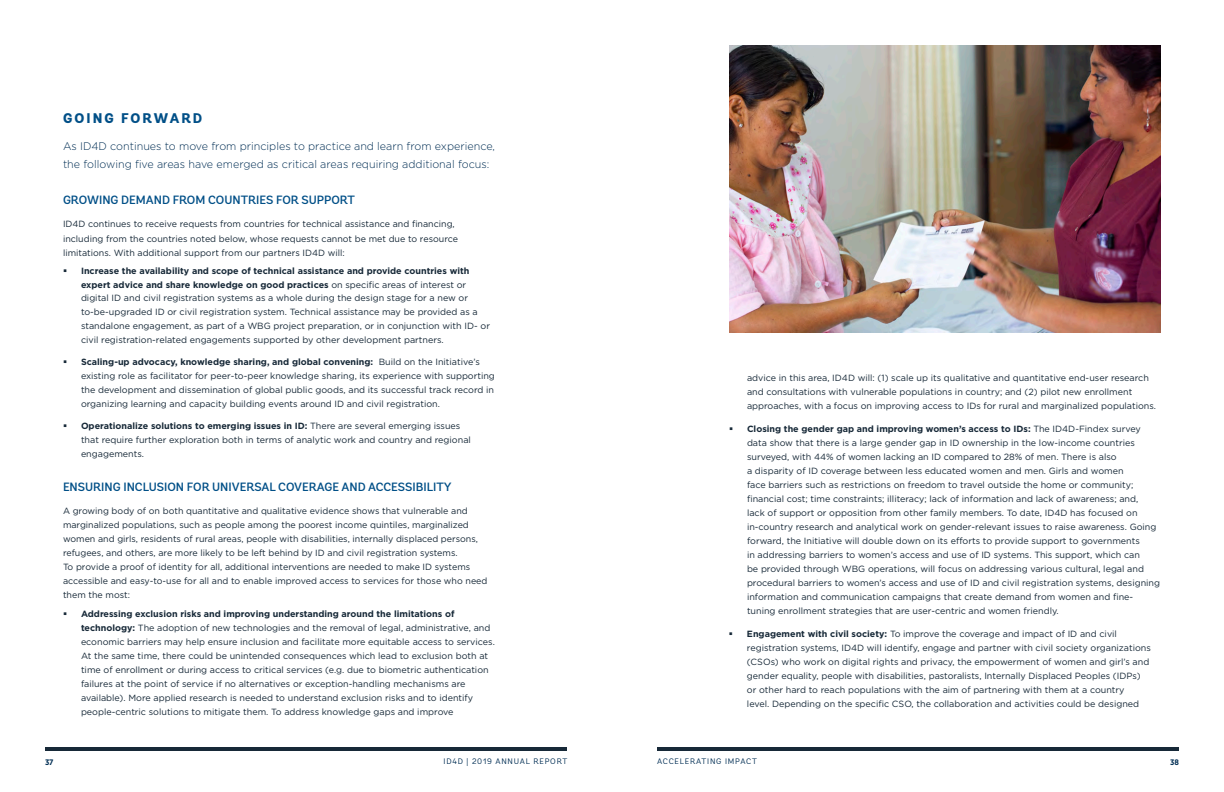
<style>
.page{position:relative;width:1224px;height:792px;background:#fff}
.page>*{position:absolute;margin:0;border:0;box-sizing:border-box;transform-origin:0 0}
.section_subtitle{font:800 14px "Andes";letter-spacing:.15em;color:#004f87}
.t1{font:500 12px "Andes";color:#004f87}
.Intro{font:300 11px/18px "Gotham";color:#002e54}
.Text{font:9px/14px "Gotham";color:#172938}
.t2{font:8px "Andes";letter-spacing:.1em;color:#002e54}
.t3{font:700 8px "Gotham Narrow";color:#002e54}
.s1{font-weight:700}
</style>
<div class="page">
<img style="left:729px;top:45px;width:432px;height:288px">
<hr style="left:657px;top:747px;width:522px;height:4px;background:#172938">
<hr style="left:45px;top:747px;width:522px;height:4px;background:#172938">
<p class="section_subtitle" style="left:63px;top:109px;width:141px">GOING FORWARD</p>
<p class="Intro" style="left:63px;top:137px;width:434px">As ID4D continues to move from principles to practice and learn from experience, the following five areas have emerged as critical areas requiring additional focus:</p>
<p class="t1" style="left:63px;top:193px;width:293px">GROWING DEMAND FROM COUNTRIES FOR SUPPORT</p>
<p class="Text" style="left:63px;top:217px;width:396px">ID4D continues to receive requests from countries for technical assistance and financing, including from the countries noted below, whose requests cannot be met due to resource limitations. With additional support from our partners ID4D will:</p>
<p class="Text" style="left:81px;top:264px;width:411px"><span class="s1">Increase the availability and scope of technical assistance and provide countries with expert advice and share knowledge on good practices</span> on specific areas of interest or digital ID and civil registration systems as a whole during the design stage for a new or to-be-upgraded ID or civil registration system. Technical assistance may be provided as a standalone engagement, as part of a WBG project preparation, or in conjunction with ID- or civil registration-related engagements supported by other development partners.</p>
<p class="Text" style="left:81px;top:355px;width:415px"><span class="s1">Scaling-up advocacy, knowledge sharing, and global convening:</span> Build on the Initiative’s existing role as facilitator for peer-to-peer knowledge sharing, its experience with supporting the development and dissemination of global public goods, and its successful track record in organizing learning and capacity building events around ID and civil registration.</p>
<p class="Text" style="left:81px;top:419px;width:391px"><span class="s1">Operationalize solutions to emerging issues in ID:</span> There are several emerging issues that require further exploration both in terms of analytic work and country and regional engagements.</p>
<p class="t1" style="left:63px;top:480px;width:390px">ENSURING INCLUSION FOR UNIVERSAL COVERAGE AND ACCESSIBILITY</p>
<p class="Text" style="left:63px;top:504px;width:426px">A growing body of on both quantitative and qualitative evidence shows that vulnerable and marginalized populations, such as people among the poorest income quintiles, marginalized women and girls, residents of rural areas, people with disabilities, internally displaced persons, refugees, and others, are more likely to be left behind by ID and civil registration systems.<br>To provide a proof of identity for all, additional interventions are needed to make ID systems accessible and easy-to-use for all and to enable improved access to services for those who need them the most:</p>
<p class="Text" style="left:81px;top:606px;width:415px"><span class="s1">Addressing exclusion risks and improving understanding around the limitations of technology:</span> The adoption of new technologies and the removal of legal, administrative, and economic barriers may help ensure inclusion and facilitate more equitable access to services.<br>At the same time, there could be unintended consequences which lead to exclusion both at time of enrollment or during access to critical services (e.g. due to biometric authentication failures at the point of service if no alternatives or exception-handling mechanisms are available). More applied research is needed to understand exclusion risks and to identify people-centric solutions to mitigate them. To address knowledge gaps and improve</p>
<p class="Text" style="left:747px;top:371px;width:411px">advice in this area, ID4D will: (1) scale up its qualitative and quantitative end-user research and consultations with vulnerable populations in country; and (2) pilot new enrollment approaches, with a focus on improving access to IDs for rural and marginalized populations.</p>
<p class="Text" style="left:747px;top:422px;width:415px"><span class="s1">Closing the gender gap and improving women’s access to IDs:</span> The ID4D-Findex survey data show that there is a large gender gap in ID ownership in the low-income countries surveyed, with 44% of women lacking an ID compared to 28% of men. There is also<br>a disparity of ID coverage between less educated women and men. Girls and women<br>face barriers such as restrictions on freedom to travel outside the home or community; financial cost; time constraints; illiteracy; lack of information and lack of awareness; and,<br>lack of support or opposition from other family members. To date, ID4D has focused on in-country research and analytical work on gender-relevant issues to raise awareness. Going forward, the Initiative will double down on its efforts to provide support to governments<br>in addressing barriers to women’s access and use of ID systems. This support, which can<br>be provided through WBG operations, will focus on addressing various cultural, legal and procedural barriers to women’s access and use of ID and civil registration systems, designing information and communication campaigns that create demand from women and fine&shy;tuning enrollment strategies that are user-centric and women friendly.</p>
<p class="Text" style="left:747px;top:627px;width:405px"><span class="s1">Engagement with civil society:</span> To improve the coverage and impact of ID and civil registration systems, ID4D will identify, engage and partner with civil society organizations (CSOs) who work on digital rights and privacy, the empowerment of women and girl’s and gender equality, people with disabilities, pastoralists, Internally Displaced Peoples (IDPs) or other hard to reach populations with the aim of partnering with them at a country<br>level. Depending on the specific CSO, the collaboration and activities could be designed</p>
<p class="t3" style="left:45px;top:757px;width:10px">37</p>
<p class="t2" style="left:444px;top:757px;width:125px">ID4D | 2019 ANNUAL REPORT</p>
<p class="t2" style="left:657px;top:757px;width:11px">ACCELERATING</p>
<p class="t2" style="left:725px;top:757px;width:10px">IMPACT</p>
<p class="t3" style="left:1170px;top:757px;width:10px">38</p>
</div>
